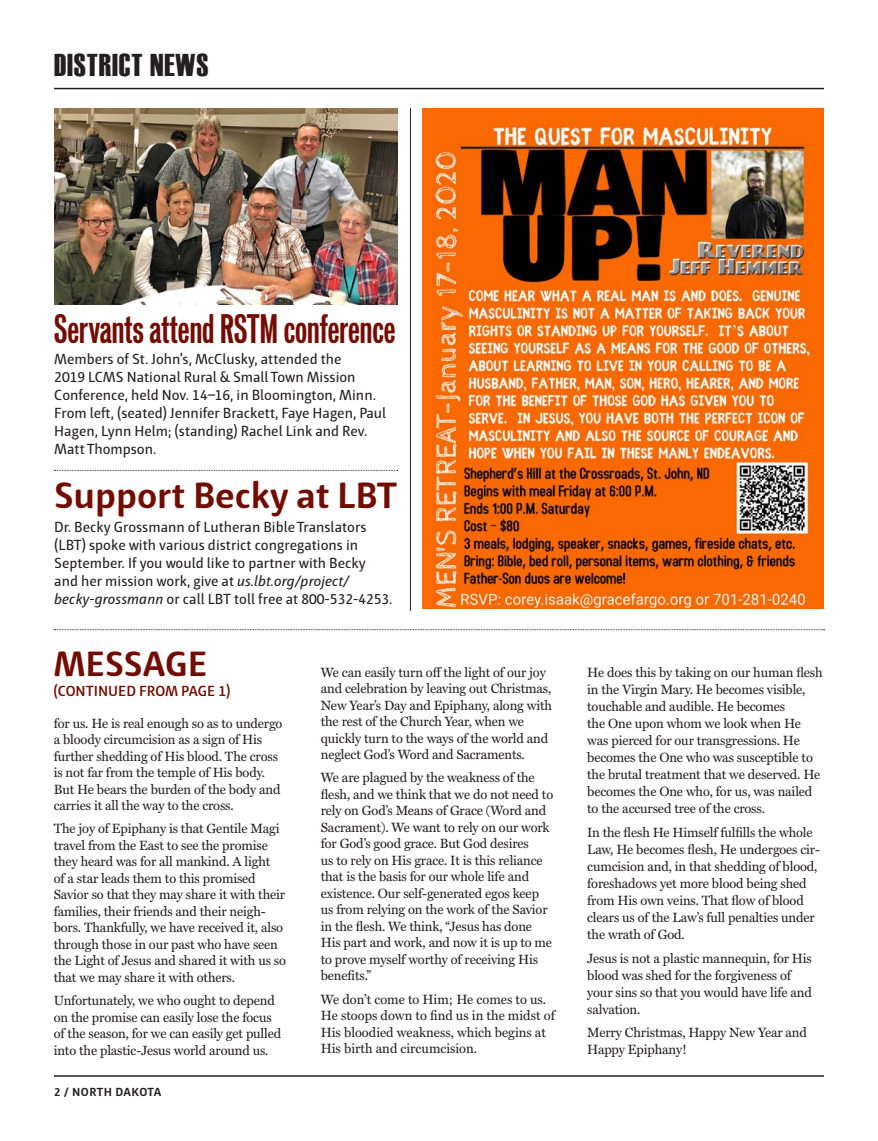
<style>
.page{position:relative;width:878px;height:1141px;background:#fff}
.page>*{position:absolute;margin:0;border:0;box-sizing:border-box;transform-origin:0 0}
.Submissions_Body_Tex{font:37.5px "Vonnes Bold Comp";color:#730c02}
.Submissions_Body_Tex-2{font:700 37.5px "Haptic";color:#730c02}
.Headline{font:700 36px "Haptic";letter-spacing:-.005em;color:#730c02}
.Interior_Header_Bar{font:31.5px "Haettenschweiler";letter-spacing:.03em;color:#231f20}
.Cutline{font:15px/18px "Haptic";color:#231f20}
.Headline-2{font:600 15px "Haptic";color:#730c02}
.Body_Text{font:13.5px/16.5px "Miller Text";letter-spacing:-.01em;color:#231f20}
.Footer_Left{font:700 12px "Haptic";letter-spacing:.025em;color:#231f20}
.s1{font-style:italic}
</style>
<div class="page">
<hr style="left:54px;top:1075px;width:770px;height:2px;background:#231f20">
<hr style="left:54px;top:88px;width:770px;height:1px;background:#231f20">
<hr style="left:410px;top:108px;width:1px;height:503px;background:#231f20">
<svg style="left:54px;top:629px;width:770px;height:1px"></svg>
<img style="left:54px;top:108px;width:343px;height:196px">
<img style="left:422px;top:108px;width:401px;height:501px">
<svg style="left:54px;top:470px;width:344px;height:1px"></svg>
<p class="Interior_Header_Bar" style="left:54px;top:47px;width:156px">DISTRICT NEWS</p>
<p class="Submissions_Body_Tex" style="left:54px;top:305px;width:343px">Servants attend RSTM conference</p>
<p class="Cutline" style="left:54px;top:350px;width:333px">Members of St. John's, McClusky, attended the<br>2019 LCMS National Rural &amp; Small Town Mission Conference, held Nov. 14–16, in Bloomington, Minn.<br>From left, (seated) Jennifer Brackett, Faye Hagen, Paul Hagen, Lynn Helm; (standing) Rachel Link and Rev.<br>Matt Thompson.</p>
<p class="Submissions_Body_Tex-2" style="left:54px;top:472px;width:344px">Support Becky at LBT</p>
<p class="Cutline" style="left:54px;top:518px;width:340px">Dr. Becky Grossmann of Lutheran Bible Translators (LBT) spoke with various district congregations in September. If you would like to partner with Becky and her mission work, give at <span class="s1">us.lbt.org/project/ becky-grossmann</span> or call LBT toll free at 800-532-4253.</p>
<p class="Headline" style="left:54px;top:642px;width:155px">MESSAGE</p>
<p class="Headline-2" style="left:54px;top:682px;width:179px">(CONTINUED FROM PAGE 1)</p>
<p class="Body_Text" style="left:54px;top:715px;width:230px">for us. He is real enough so as to undergo a bloody circumcision as a sign of His further shedding of His blood. The cross is not far from the temple of His body.<br>But He bears the burden of the body and carries it all the way to the cross.</p>
<p class="Body_Text" style="left:54px;top:821px;width:234px">The joy of Epiphany is that Gentile Magi travel from the East to see the promise they heard was for all mankind. A light<br>of a star leads them to this promised Savior so that they may share it with their families, their friends and their neigh&shy;bors. Thankfully, we have received it, also through those in our past who have seen the Light of Jesus and shared it with us so that we may share it with others.</p>
<p class="Body_Text" style="left:54px;top:992px;width:229px">Unfortunately, we who ought to depend on the promise can easily lose the focus of the season, for we can easily get pulled into the plastic-Jesus world around us.</p>
<p class="Footer_Left" style="left:54px;top:1084px;width:109px">2 / NORTH DAKOTA</p>
<p class="Body_Text" style="left:321px;top:664px;width:233px">We can easily turn off the light of our joy and celebration by leaving out Christmas, New Year’s Day and Epiphany, along with the rest of the Church Year, when we quickly turn to the ways of the world and neglect God’s Word and Sacraments.</p>
<p class="Body_Text" style="left:321px;top:770px;width:234px">We are plagued by the weakness of the flesh, and we think that we do not need to rely on God’s Means of Grace (Word and Sacrament). We want to rely on our work for God’s good grace. But God desires<br>us to rely on His grace. It is this reliance that is the basis for our whole life and existence. Our self-generated egos keep us from relying on the work of the Savior in the flesh. We think, “Jesus has done His part and work, and now it is up to me to prove myself worthy of receiving His benefits.”</p>
<p class="Body_Text" style="left:321px;top:991px;width:235px">We don’t come to Him; He comes to us.<br>He stoops down to find us in the midst of His bloodied weakness, which begins at His birth and circumcision.</p>
<p class="Body_Text" style="left:587px;top:664px;width:237px;line-height:17px">He does this by taking on our human flesh in the Virgin Mary. He becomes visible, touchable and audible. He becomes<br>the One upon whom we look when He was pierced for our transgressions. He becomes the One who was susceptible to the brutal treatment that we deserved. He becomes the One who, for us, was nailed to the accursed tree of the cross.</p>
<p class="Body_Text" style="left:587px;top:824px;width:234px;line-height:17px">In the flesh He Himself fulfills the whole Law, He becomes flesh, He undergoes cir&shy;cumcision and, in that shedding of blood, foreshadows yet more blood being shed from His own veins. That flow of blood clears us of the Law’s full penalties under the wrath of God.</p>
<p class="Body_Text" style="left:587px;top:950px;width:226px;line-height:17px">Jesus is not a plastic mannequin, for His blood was shed for the forgiveness of your sins so that you would have life and salvation.</p>
<p class="Body_Text" style="left:587px;top:1024px;width:221px;line-height:17px">Merry Christmas, Happy New Year and<br>Happy Epiphany!</p>
</div>
